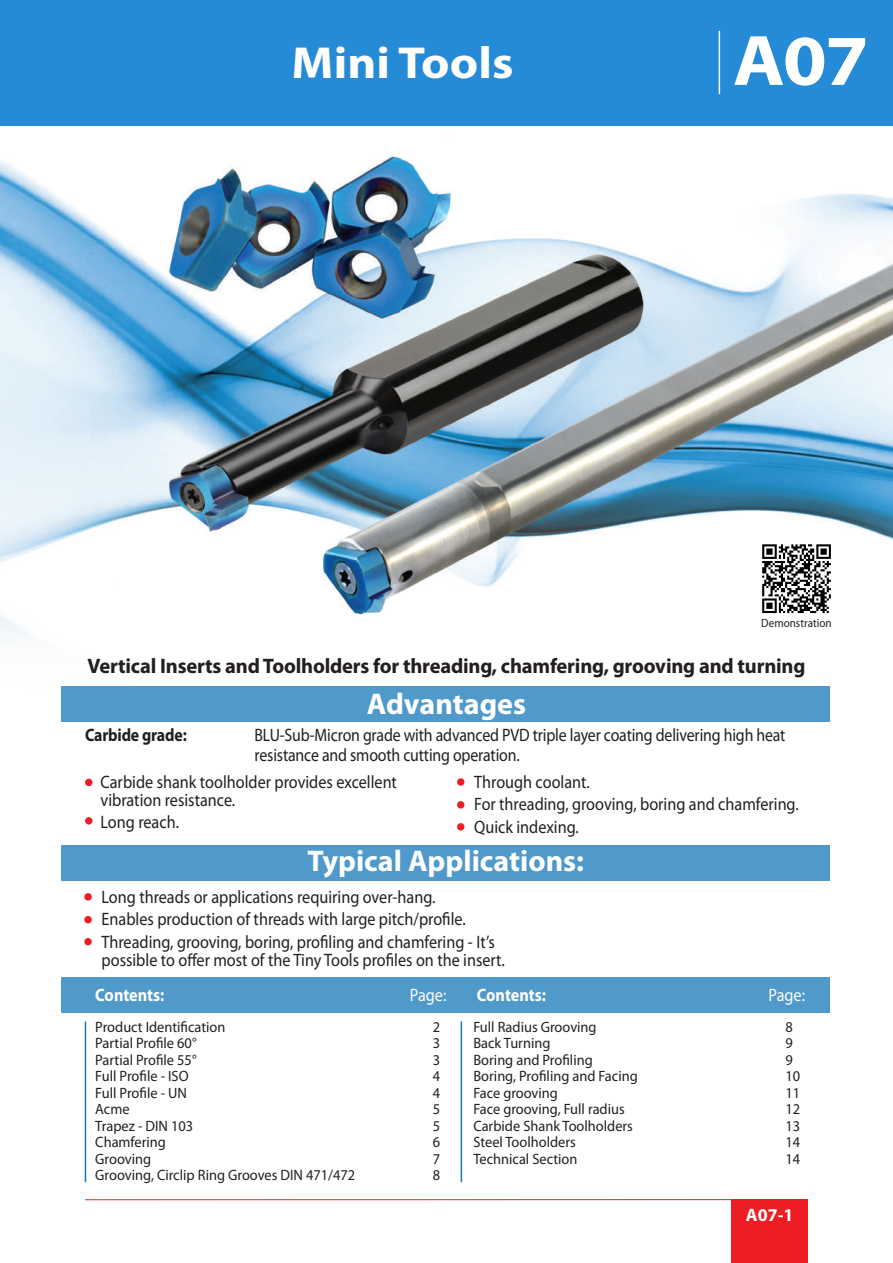
<style>
.page{position:relative;width:893px;height:1263px;background:#fff}
.page>*{position:absolute;margin:0;border:0;box-sizing:border-box;transform-origin:0 0}
.t1{font:700 72px "Myriad Pro";color:#fff;scale:1.1 1}
.t2{font:700 45px "Myriad Pro";color:#fff;scale:1.1 1}
.t3{font:700 30px "Myriad Pro";color:#fff}
.t4{font:700 21px "Myriad Pro";letter-spacing:-.01em;color:#231f20}
.t5{font:18px/22.2px "Myriad Pro";color:#231f20;scale:.9 1}
.t6{font:18px/19.2px "Myriad Pro";color:#231f20;scale:.88 1}
.t7{font:700 18px "Myriad Pro";color:#fff;scale:.9 1}
.t8{font:700 18px "Myriad Pro";letter-spacing:-.01em;color:#231f20;scale:.88 1}
.t9{font:18px "Myriad Pro";color:#fff;scale:.9 1}
.t10{font:700 18px "Myriad Pro";color:#fff}
.t11{font:15px "Myriad Pro";color:#231f20;scale:.96 1}
.t12{font:12px "Myriad Pro";color:#231f20;scale:.93 1}
</style>
<div class="page">
<div style="left:731px;top:1199px;width:77px;height:64px;background:#ee1d23"></div>
<hr style="left:85px;top:1199px;width:723px;height:1px;background:#ee1d23">
<img style="left:0;top:125px;width:893px;height:1021px">
<div style="left:62px;top:686px;width:768px;height:36px;background:#4f9acb"></div>
<div style="left:85px;top:779px;width:7px;height:7px;background:#ee1d23;border-radius:50%"></div>
<div style="left:85px;top:817px;width:7px;height:7px;background:#ee1d23;border-radius:50%"></div>
<div style="left:457px;top:778px;width:7px;height:8px;background:#ee1d23;border-radius:50%"></div>
<div style="left:457px;top:823px;width:7px;height:7px;background:#ee1d23;border-radius:50%"></div>
<div style="left:457px;top:801px;width:7px;height:7px;background:#ee1d23;border-radius:50%"></div>
<div style="left:62px;top:845px;width:768px;height:36px;background:#4f9acb"></div>
<div style="left:84px;top:893px;width:8px;height:7px;background:#ee1d23;border-radius:50%"></div>
<div style="left:84px;top:938px;width:8px;height:7px;background:#ee1d23;border-radius:50%"></div>
<div style="left:84px;top:916px;width:8px;height:7px;background:#ee1d23;border-radius:50%"></div>
<div style="left:62px;top:977px;width:768px;height:36px;background:#4f9acb"></div>
<hr style="left:85px;top:1021px;width:1px;height:161px;background:#167bac">
<hr style="left:461px;top:1021px;width:1px;height:161px;background:#167bac">
<div style="left:0;top:0;width:893px;height:125px;background:#258bd6"></div>
<hr style="left:719px;top:31px;width:1px;height:63px;background:#fff">
<svg style="left:760px;top:542px;width:72px;height:73px"></svg>
<svg style="left:762px;top:544px;width:69px;height:69px"></svg>
<h2 class="t2" style="left:292px;top:34px;width:203px">Mini Tools</h2>
<h1 class="t1" style="left:733px;top:14px;width:125px">A07</h1>
<p class="t12" style="left:761px;top:616px;width:77px">Demonstration</p>
<h3 class="t4" style="left:87px;top:652px;width:720px">Vertical Inserts and Toolholders for threading, chamfering, grooving and turning</h3>
<h3 class="t3" style="left:367px;top:684px;width:161px">Advantages</h3>
<p class="t8" style="left:85px;top:723px;width:117px">Carbide grade:</p>
<p class="t6" style="left:255px;top:725px;width:605px">BLU-Sub-Micron grade with advanced PVD triple layer coating delivering high heat resistance and smooth cutting operation.</p>
<p class="t5" style="left:101px;top:773px;width:331px;line-height:18px">Carbide shank toolholder provides excellent vibration resistance.</p>
<p class="t5" style="left:101px;top:811px;width:89px">Long reach.</p>
<p class="t5" style="left:474px;top:771px;width:362px">Through coolant.<br>For threading, grooving, boring and chamfering.<br>Quick indexing.</p>
<h3 class="t3" style="left:307px;top:842px;width:278px">Typical Applications:</h3>
<p class="t5" style="left:102px;top:886px;width:438px">Long threads or applications requiring over-hang.<br>Enables production of threads with large pitch/profile.<br>Threading, grooving, boring, profiling and chamfering - It’s</p>
<p class="t5" style="left:102px;top:948px;width:450px">possible to offer most of the Tiny Tools profiles on the insert.</p>
<p class="t7" style="left:95px;top:983px;width:78px">Contents:</p>
<p class="t9" style="left:410px;top:984px;width:42px">Page:</p>
<p class="t7" style="left:477px;top:983px;width:78px">Contents:</p>
<p class="t9" style="left:769px;top:984px;width:42px">Page:</p>
<p class="t11" style="left:95px;top:1017px;width:137px">Product Identification</p>
<p class="t11" style="left:433px;top:1017px;width:9px">2</p>
<p class="t11" style="left:95px;top:1034px;width:107px">Partial Profile 60°</p>
<p class="t11" style="left:433px;top:1034px;width:9px">3</p>
<p class="t11" style="left:95px;top:1050px;width:107px">Partial Profile 55°</p>
<p class="t11" style="left:433px;top:1050px;width:9px">3</p>
<p class="t11" style="left:95px;top:1067px;width:99px">Full Profile - ISO</p>
<p class="t11" style="left:433px;top:1067px;width:9px">4</p>
<p class="t11" style="left:95px;top:1083px;width:97px">Full Profile - UN</p>
<p class="t11" style="left:433px;top:1083px;width:9px">4</p>
<p class="t11" style="left:95px;top:1100px;width:37px">Acme</p>
<p class="t11" style="left:433px;top:1100px;width:9px">5</p>
<p class="t11" style="left:95px;top:1116px;width:103px">Trapez - DIN 103</p>
<p class="t11" style="left:433px;top:1116px;width:9px">5</p>
<p class="t11" style="left:95px;top:1133px;width:75px">Chamfering</p>
<p class="t11" style="left:433px;top:1133px;width:9px">6</p>
<p class="t11" style="left:95px;top:1149px;width:60px">Grooving</p>
<p class="t11" style="left:433px;top:1149px;width:9px">7</p>
<p class="t11" style="left:95px;top:1166px;width:272px">Grooving, Circlip Ring Grooves DIN 471/472</p>
<p class="t11" style="left:433px;top:1166px;width:9px">8</p>
<p class="t11" style="left:473px;top:1017px;width:130px">Full Radius Grooving</p>
<p class="t11" style="left:785px;top:1017px;width:9px">8</p>
<p class="t11" style="left:473px;top:1034px;width:82px">Back Turning</p>
<p class="t11" style="left:785px;top:1034px;width:9px">9</p>
<p class="t11" style="left:473px;top:1050px;width:126px">Boring and Profiling</p>
<p class="t11" style="left:785px;top:1050px;width:9px">9</p>
<p class="t11" style="left:473px;top:1067px;width:173px">Boring, Profiling and Facing</p>
<p class="t11" style="left:785px;top:1067px;width:17px">10</p>
<p class="t11" style="left:473px;top:1083px;width:90px">Face grooving</p>
<p class="t11" style="left:785px;top:1083px;width:17px">11</p>
<p class="t11" style="left:473px;top:1100px;width:159px">Face grooving, Full radius</p>
<p class="t11" style="left:785px;top:1100px;width:17px">12</p>
<p class="t11" style="left:473px;top:1116px;width:168px">Carbide Shank Toolholders</p>
<p class="t11" style="left:785px;top:1116px;width:17px">13</p>
<p class="t11" style="left:473px;top:1133px;width:108px">Steel Toolholders</p>
<p class="t11" style="left:785px;top:1133px;width:17px">14</p>
<p class="t11" style="left:473px;top:1149px;width:110px">Technical Section</p>
<p class="t11" style="left:785px;top:1149px;width:17px">14</p>
<p class="t10" style="left:746px;top:1203px;width:49px">A07-1</p>
</div>
